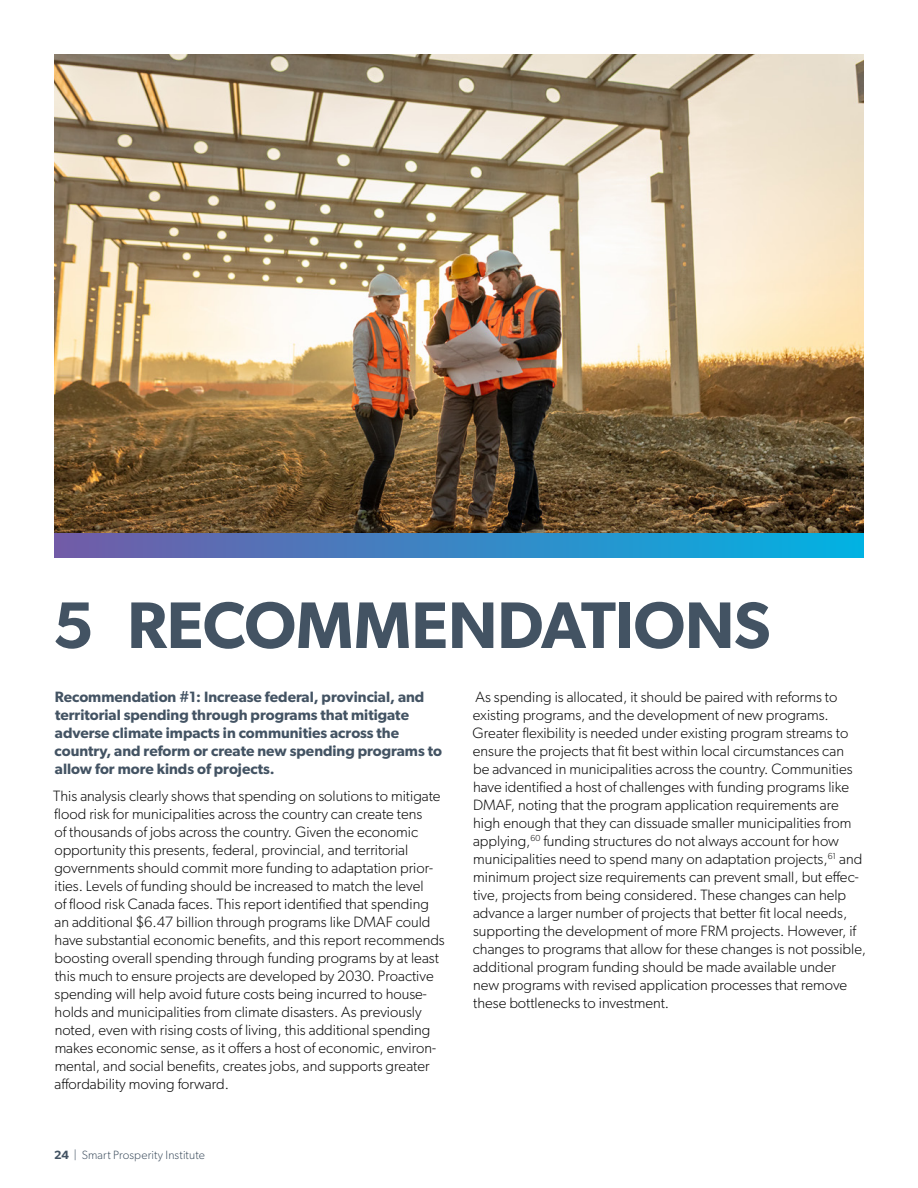
<style>
.page{position:relative;width:918px;height:1188px;background:#fff}
.page>*{position:absolute;margin:0;border:0;box-sizing:border-box;transform-origin:0 0}
.t1{font:600 66px "Gibson";letter-spacing:-.005em;color:#435363}
.t2{font:300 15px/18px "Gibson";color:#0a0a0a}
.t3{font:600 15px/18px "Gibson";color:#435363}
.t4{font:300 12px "Gibson";letter-spacing:.01em;color:#435363}
.s1{font-weight:600}
</style>
<div class="page">
<img style="left:54px;top:54px;width:810px;height:480px">
<div style="left:54px;top:534px;width:810px;height:24px;background:linear-gradient(to right,#725ba7,#01b2e2)"></div>
<h1 class="t1" style="left:52px;top:586px;width:720px">5 RECOMMENDATIONS</h1>
<p class="t3" style="left:55px;top:687px;width:389px">Recommendation #1: Increase federal, provincial, and territorial spending through programs that mitigate adverse climate impacts in communities across the country, and reform or create new spending programs to allow for more kinds of projects.</p>
<p class="t2" style="left:53px;top:787px;width:393px">This analysis clearly shows that spending on solutions to mitigate flood risk for municipalities across the country can create tens<br>of thousands of jobs across the country. Given the economic opportunity this presents, federal, provincial, and territorial governments should commit more funding to adaptation prior&shy;ities. Levels of funding should be increased to match the level<br>of flood risk Canada faces. This report identified that spending an additional $6.47 billion through programs like DMAF could have substantial economic benefits, and this report recommends boosting overall spending through funding programs by at least this much to ensure projects are developed by 2030. Proactive spending will help avoid future costs being incurred to house&shy;holds and municipalities from climate disasters. As previously noted, even with rising costs of living, this additional spending makes economic sense, as it offers a host of economic, environ&shy;mental, and social benefits, creates jobs, and supports greater affordability moving forward.</p>
<p class="t4" style="left:54px;top:1147px;width:152px"><span class="s1">24</span> | Smart Prosperity Institute</p>
<p class="t2" style="left:473px;top:688px;width:395px">As spending is allocated, it should be paired with reforms to existing programs, and the development of new programs.<br>Greater flexibility is needed under existing program streams to ensure the projects that fit best within local circumstances can<br>be advanced in municipalities across the country. Communities have identified a host of challenges with funding programs like DMAF, noting that the program application requirements are high enough that they can dissuade smaller municipalities from applying,<sup>60</sup> funding structures do not always account for how municipalities need to spend many on adaptation projects,<sup>61</sup> and minimum project size requirements can prevent small, but effec&shy;tive, projects from being considered. These changes can help advance a larger number of projects that better fit local needs, supporting the development of more FRM projects. However, if changes to programs that allow for these changes is not possible, additional program funding should be made available under<br>new programs with revised application processes that remove these bottlenecks to investment.</p>
</div>
